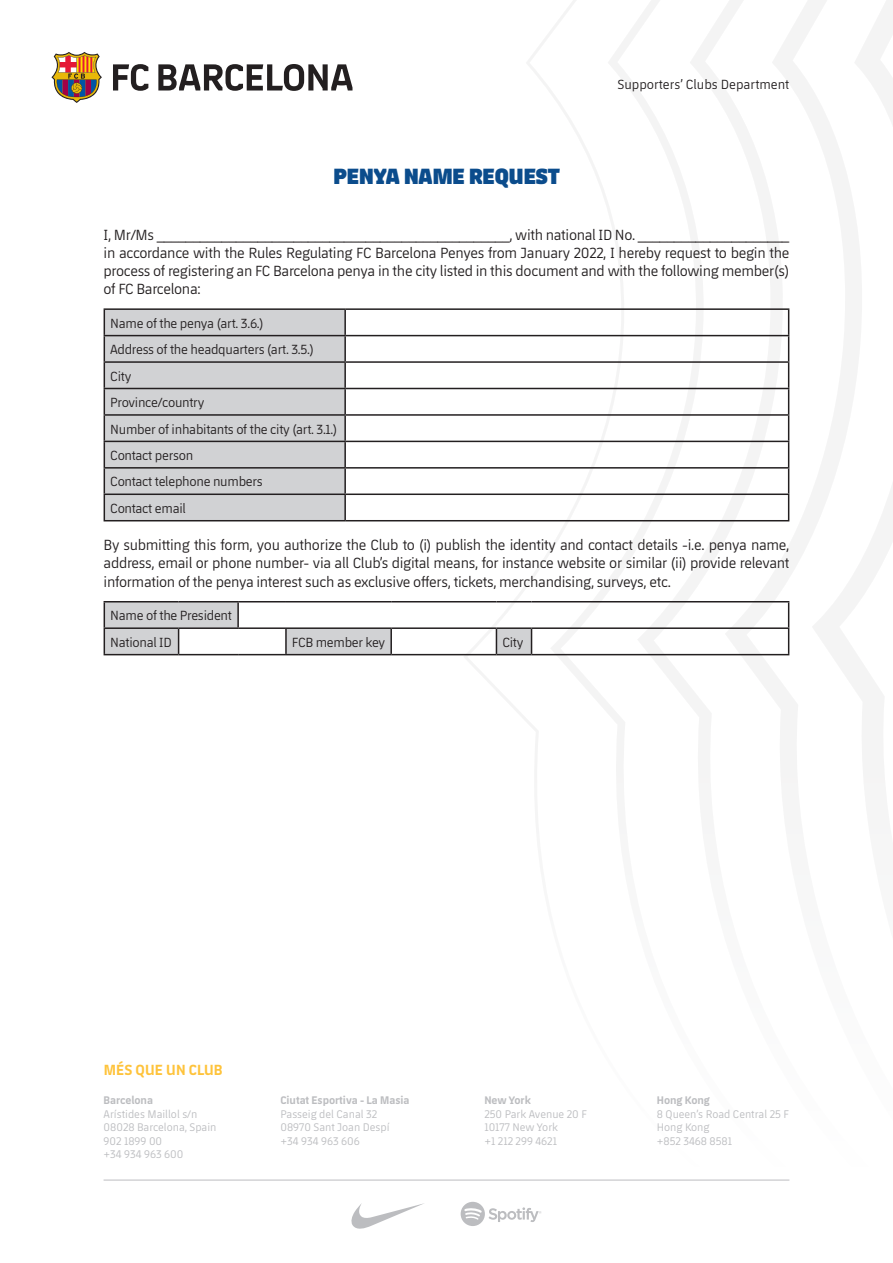
<style>
.page{position:relative;width:893px;height:1263px;background:#fff}
.page>*{position:absolute;margin:0;border:0;box-sizing:border-box;transform-origin:0 0}
.TITULOS_1{font:800 22.5px "FCBARCELONA";color:#0b4c8c}
.TXT{font:15px/18px "FCBARCELONA";letter-spacing:-.02em;color:#231f20;text-align:justify}
.t1{font:700 15px "FCBARCELONA";letter-spacing:.01em;color:#fec33b}
.TXT-2{font:13.5px "FCBARCELONA";letter-spacing:-.02em;color:#231f20}
.TXT-3{font:13.5px "FCBARCELONA";color:#231f20}
.t2{font:11.25px/13.5px "FCBARCELONA";color:#bcbdc0}
.t3{font:700 11.25px "FCBARCELONA";color:#bcbdc0}
</style>
<div class="page">
<svg style="left:463px;top:0;width:430px;height:1202px"></svg>
<svg style="left:51px;top:52px;width:51px;height:51px"></svg>
<svg style="left:113px;top:64px;width:35px;height:27px"></svg>
<svg style="left:158px;top:64px;width:194px;height:27px"></svg>
<hr style="left:104px;top:1180px;width:685px;height:1px;background:#bcbdc0">
<svg style="left:351px;top:1203px;width:73px;height:26px"></svg>
<svg style="left:461px;top:1202px;width:80px;height:24px"></svg>
<div style="left:105px;top:310px;width:239px;height:210px;background:#d1d2d4"></div>
<hr style="left:104px;top:308px;width:241px;height:2px;background:#231f20">
<hr style="left:104px;top:335px;width:241px;height:1px;background:#231f20">
<hr style="left:345px;top:335px;width:444px;height:1px;background:#231f20">
<hr style="left:104px;top:361px;width:241px;height:2px;background:#231f20">
<hr style="left:345px;top:361px;width:444px;height:2px;background:#231f20">
<hr style="left:104px;top:388px;width:241px;height:1px;background:#231f20">
<hr style="left:344px;top:389px;width:2px;height:25px;background:#231f20">
<hr style="left:344px;top:416px;width:2px;height:25px;background:#231f20">
<hr style="left:344px;top:442px;width:2px;height:25px;background:#231f20">
<hr style="left:344px;top:469px;width:2px;height:24px;background:#231f20">
<hr style="left:344px;top:495px;width:2px;height:25px;background:#231f20">
<hr style="left:104px;top:414px;width:241px;height:2px;background:#231f20">
<hr style="left:345px;top:414px;width:444px;height:2px;background:#231f20">
<hr style="left:104px;top:441px;width:241px;height:1px;background:#231f20">
<hr style="left:345px;top:441px;width:444px;height:1px;background:#231f20">
<hr style="left:104px;top:467px;width:241px;height:2px;background:#231f20">
<hr style="left:345px;top:467px;width:444px;height:2px;background:#231f20">
<hr style="left:104px;top:493px;width:241px;height:2px;background:#231f20">
<svg style="left:104px;top:310px;width:1px;height:210px"></svg>
<hr style="left:345px;top:493px;width:444px;height:2px;background:#231f20">
<hr style="left:104px;top:520px;width:241px;height:1px;background:#231f20">
<hr style="left:345px;top:520px;width:444px;height:1px;background:#231f20">
<hr style="left:345px;top:308px;width:444px;height:2px;background:#231f20">
<hr style="left:344px;top:310px;width:2px;height:25px;background:#231f20">
<hr style="left:344px;top:336px;width:2px;height:25px;background:#231f20">
<hr style="left:344px;top:363px;width:2px;height:25px;background:#231f20">
<svg style="left:788px;top:310px;width:1px;height:210px"></svg>
<hr style="left:345px;top:388px;width:444px;height:1px;background:#231f20">
<hr style="left:104px;top:601px;width:75px;height:1px;background:#231f20">
<hr style="left:179px;top:601px;width:59px;height:1px;background:#231f20">
<hr style="left:531px;top:627px;width:258px;height:2px;background:#231f20">
<hr style="left:531px;top:654px;width:258px;height:1px;background:#231f20">
<hr style="left:238px;top:601px;width:48px;height:1px;background:#231f20">
<hr style="left:286px;top:601px;width:105px;height:1px;background:#231f20">
<hr style="left:391px;top:601px;width:105px;height:1px;background:#231f20">
<hr style="left:496px;top:601px;width:35px;height:1px;background:#231f20">
<hr style="left:531px;top:601px;width:258px;height:1px;background:#231f20">
<svg style="left:104px;top:602px;width:428px;height:53px"></svg>
<svg style="left:788px;top:602px;width:1px;height:52px"></svg>
<p class="TITULOS_1" style="left:333px;top:158px;width:228px">PENYA NAME REQUEST</p>
<p class="TXT-3" style="left:618px;top:75px;width:173px">Supporters’ Clubs Department</p>
<p class="TXT" style="left:104px;top:225px;width:687px">I, Mr/Ms _________________________________________________, with national ID No. _____________________ in accordance with the Rules Regulating FC Barcelona Penyes from January 2022, I hereby request to begin the process of registering an FC Barcelona penya in the city listed in this document and with the following member(s) of FC Barcelona:</p>
<p class="TXT-2" style="left:110px;top:314px;width:155px">Name of the penya (art. 3.6.)</p>
<p class="TXT-2" style="left:110px;top:340px;width:205px">Address of the headquarters (art. 3.5.)</p>
<p class="TXT-2" style="left:110px;top:366px;width:22px">City</p>
<p class="TXT-2" style="left:110px;top:393px;width:96px">Province/country</p>
<p class="TXT-2" style="left:110px;top:419px;width:228px">Number of inhabitants of the city (art. 3.1.)</p>
<p class="TXT-2" style="left:110px;top:446px;width:84px">Contact person</p>
<p class="TXT-2" style="left:110px;top:472px;width:154px">Contact telephone numbers</p>
<p class="TXT-2" style="left:110px;top:499px;width:77px">Contact email</p>
<p class="TXT" style="left:104px;top:536px;width:687px">By submitting this form, you authorize the Club to (i) publish the identity and contact details -i.e. penya name, address, email or phone number- via all Club’s digital means, for instance website or similar (ii) provide relevant information of the penya interest such as exclusive offers, tickets, merchandising, surveys, etc.</p>
<p class="TXT-2" style="left:110px;top:606px;width:123px">Name of the President</p>
<p class="TXT-2" style="left:110px;top:633px;width:63px">National ID</p>
<p class="TXT-2" style="left:292px;top:633px;width:95px">FCB member key</p>
<p class="TXT-2" style="left:502px;top:633px;width:22px">City</p>
<p class="t1" style="left:104px;top:1059px;width:121px">MÉS QUE UN CLUB</p>
<p class="t3" style="left:104px;top:1092px;width:51px">Barcelona</p>
<p class="t2" style="left:104px;top:1106px;width:114px">Arístides Maillol s/n<br>08028 Barcelona, Spain<br>902 1899 00<br>+34 934 963 600</p>
<p class="t3" style="left:280px;top:1092px;width:131px">Ciutat Esportiva - La Masia</p>
<p class="t2" style="left:280px;top:1106px;width:111px">Passeig del Canal 32<br>08970 Sant Joan Despí +34 934 963 606</p>
<p class="t3" style="left:484px;top:1092px;width:48px">New York</p>
<p class="t2" style="left:484px;top:1106px;width:104px">250 Park Avenue 20 F<br>10177 New York<br>+1 212 299 4621</p>
<p class="t3" style="left:657px;top:1092px;width:55px">Hong Kong</p>
<p class="t2" style="left:657px;top:1106px;width:134px">8 Queen’s Road Central 25 F<br>Hong Kong<br>+852 3468 8581</p>
</div>
